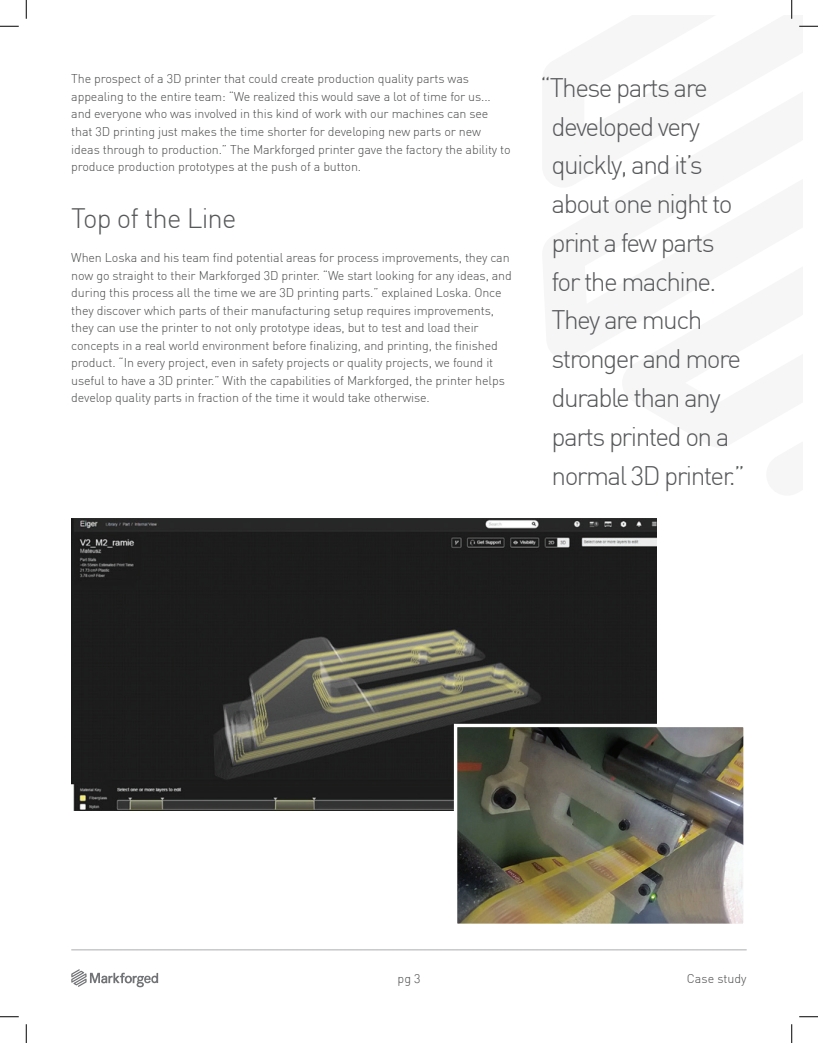
<style>
.page{position:relative;width:818px;height:1043px;background:#fff}
.page>*{position:absolute;margin:0;border:0;box-sizing:border-box;transform-origin:0 0}
.t1{font:300 27.5px "DIN";letter-spacing:-.03em;color:#57585a}
.t2{font:300 26.25px/38.8px "DIN";letter-spacing:-.06em;color:#57585a}
.t3{font:300 12.5px/17.5px "DIN";letter-spacing:-.01em;color:#4b4c4d}
</style>
<div class="page">
<hr style="left:71px;top:949px;width:675px;height:1px;background:#bcbdc0">
<svg style="left:71px;top:969px;width:87px;height:18px"></svg>
<img style="left:71px;top:518px;width:586px;height:292px">
<img style="left:458px;top:727px;width:284px;height:196px">
<div style="left:454px;top:723px;width:292px;height:204px;border:3px solid #fff"></div>
<svg style="left:0;top:25px;width:19px;height:2px"></svg>
<svg style="left:799px;top:25px;width:19px;height:2px"></svg>
<svg style="left:0;top:1016px;width:19px;height:1px"></svg>
<svg style="left:799px;top:1016px;width:19px;height:1px"></svg>
<svg style="left:25px;top:0;width:2px;height:19px"></svg>
<svg style="left:25px;top:1024px;width:2px;height:18px"></svg>
<svg style="left:791px;top:0;width:1px;height:19px"></svg>
<svg style="left:791px;top:1024px;width:1px;height:18px"></svg>
<p class="t3" style="left:71px;top:70px;width:441px">The prospect of a 3D printer that could create production quality parts was appealing to the entire team: “We realized this would save a lot of time for us... and everyone who was involved in this kind of work with our machines can see that 3D printing just makes the time shorter for developing new parts or new ideas through to production.” The Markforged printer gave the factory the ability to produce production prototypes at the push of a button.</p>
<h1 class="t1" style="left:71px;top:201px;width:167px">Top of the Line</h1>
<p class="t3" style="left:71px;top:249px;width:442px">When Loska and his team find potential areas for process improvements, they can now go straight to their Markforged 3D printer. “We start looking for any ideas, and during this process all the time we are 3D printing parts.” explained Loska. Once they discover which parts of their manufacturing setup requires improvements, they can use the printer to not only prototype ideas, but to test and load their concepts in a real world environment before finalizing, and printing, the finished product. “In every project, even in safety projects or quality projects, we found it useful to have a 3D printer.” With the capabilities of Markforged, the printer helps develop quality parts in fraction of the time it would take otherwise.</p>
<h2 class="t2" style="left:551px;top:68px;width:195px;text-indent:-11px">“These parts are developed very quickly, and it’s about one night to print a few parts for the machine.<br>They are much stronger and more durable than any parts printed on a normal 3D printer.”</h2>
<p class="t3" style="left:397px;top:970px;width:25px">pg 3</p>
<p class="t3" style="left:686px;top:969px;width:61px">Case study</p>
</div>
